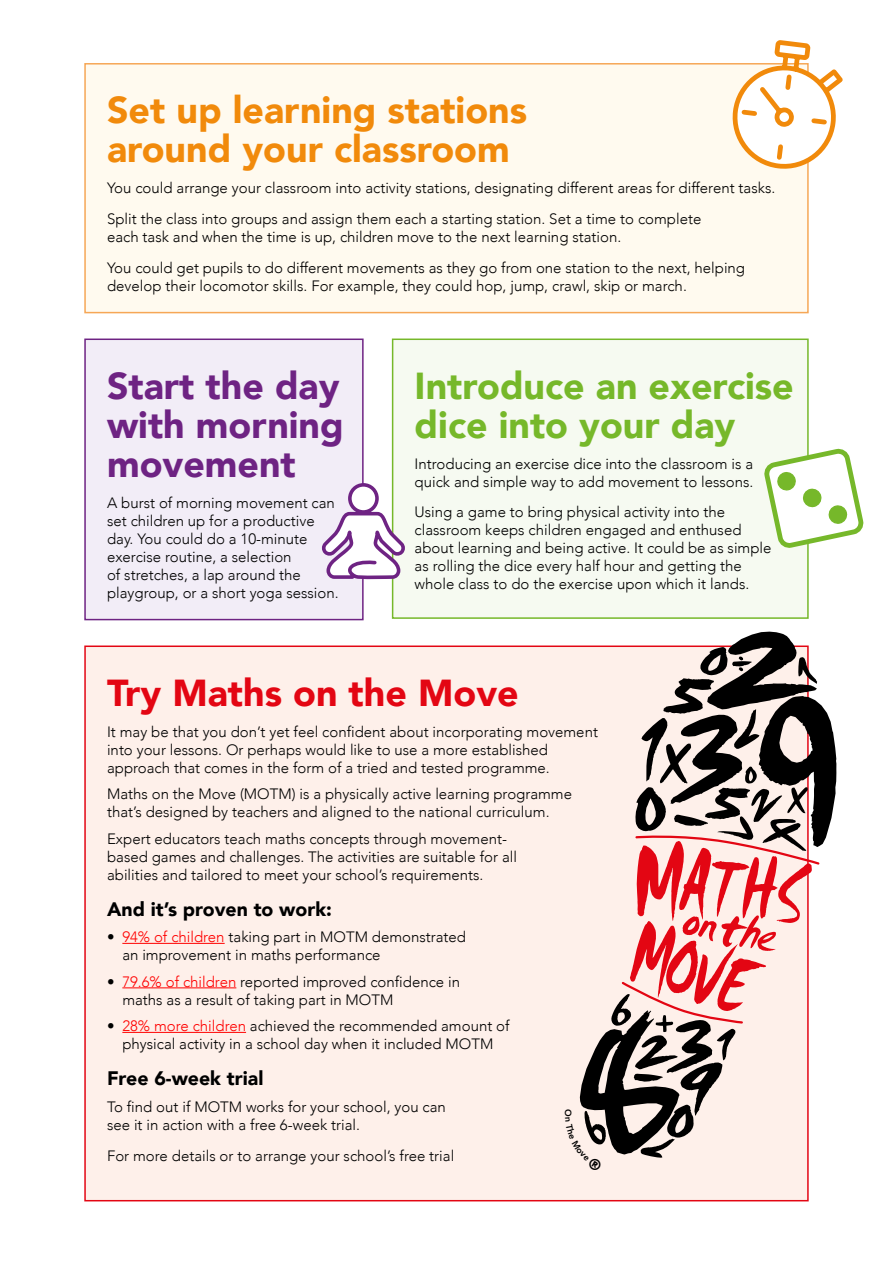
<style>
.page{position:relative;width:893px;height:1263px;background:#fff}
.page>*{position:absolute;margin:0;border:0;box-sizing:border-box;transform-origin:0 0}
.t1{font:900 37.5px/39px "Avenir";color:#f18a0b}
.t2{font:900 37.5px/39px "Avenir";color:#76b82a}
.t3{font:900 37.5px/39px "Avenir";color:#6e2383;text-align:justify}
.t4{font:900 37.5px "Avenir";color:#e30613}
.t5{font:900 19.5px "Avenir";color:#000}
.t6{font:300 15px/18px "Avenir";color:#000}
.s1{color:#f00}
</style>
<div class="page">
<div style="left:85px;top:339px;width:278px;height:281px;background:#f2edf7"></div>
<div style="left:84px;top:338px;width:280px;height:282px;border:2px solid #6e2383"></div>
<div style="left:393px;top:339px;width:415px;height:279px;background:#f6faf1"></div>
<div style="left:392px;top:338px;width:417px;height:281px;border:2px solid #76b82a"></div>
<div style="left:85px;top:646px;width:723px;height:555px;background:#fef0ea"></div>
<hr style="left:122px;top:943px;width:103px;height:1px;background:#f00">
<hr style="left:122px;top:987px;width:114px;height:1px;background:#f00">
<hr style="left:122px;top:1032px;width:124px;height:1px;background:#f00">
<div style="left:85px;top:64px;width:723px;height:249px;background:#fffaef"></div>
<div style="left:84px;top:63px;width:725px;height:250px;border:2px solid #f6a756"></div>
<svg style="left:732px;top:40px;width:111px;height:129px"></svg>
<svg style="left:322px;top:474px;width:83px;height:107px"></svg>
<svg style="left:766px;top:448px;width:98px;height:101px"></svg>
<svg style="left:565px;top:632px;width:271px;height:540px"></svg>
<h1 class="t1" style="left:107px;top:90px;width:422px">Set up learning stations around your classroom</h1>
<p class="t6" style="left:107px;top:173px;width:670px;line-height:30.8px">You could arrange your classroom into activity stations, designating different areas for different tasks.<br>Split the class into groups and assign them each a starting station. Set a time to complete</p>
<p class="t6" style="left:107px;top:221px;width:639px;line-height:30.8px">each task and when the time is up, children move to the next learning station.<br>You could get pupils to do different movements as they go from one station to the next, helping</p>
<p class="t6" style="left:107px;top:276px;width:581px">develop their locomotor skills. For example, they could hop, jump, crawl, skip or march.</p>
<h1 class="t3" style="left:107px;top:365px;width:238px">Start the day with morning movement</h1>
<p class="t6" style="left:107px;top:493px;width:233px">A burst of morning movement can set children up for a productive day. You could do a 10-minute exercise routine, a selection<br>of stretches, a lap around the playgroup, or a short yoga session.</p>
<h1 class="t2" style="left:415px;top:365px;width:381px">Introduce an exercise dice into your day</h1>
<p class="t6" style="left:415px;top:454px;width:340px">Introducing an exercise dice into the classroom is a quick and simple way to add movement to lessons.</p>
<p class="t6" style="left:415px;top:503px;width:358px">Using a game to bring physical activity into the classroom keeps children engaged and enthused about learning and being active. It could be as simple as rolling the dice every half hour and getting the whole class to do the exercise upon which it lands.</p>
<h1 class="t4" style="left:107px;top:661px;width:413px">Try Maths on the Move</h1>
<p class="t6" style="left:107px;top:722px;width:492px">It may be that you don’t yet feel confident about incorporating movement into your lessons. Or perhaps would like to use a more established approach that comes in the form of a tried and tested programme.</p>
<p class="t6" style="left:107px;top:785px;width:466px">Maths on the Move (MOTM) is a physically active learning programme that’s designed by teachers and aligned to the national curriculum.</p>
<p class="t6" style="left:107px;top:829px;width:411px">Expert educators teach maths concepts through movement&shy;based games and challenges. The activities are suitable for all abilities and tailored to meet your school’s requirements.</p>
<h2 class="t5" style="left:107px;top:892px;width:226px">And it’s proven to work:</h2>
<p class="t6" style="left:122px;top:928px;width:345px;text-indent:-15px">• <span class="s1">94% of children</span> taking part in MOTM demonstrated an improvement in maths performance</p>
<p class="t6" style="left:122px;top:972px;width:339px;text-indent:-15px">• <span class="s1">79.6% of children</span> reported improved confidence in maths as a result of taking part in MOTM</p>
<p class="t6" style="left:107px;top:1017px;width:404px;text-align:center">• <span class="s1">28% more children</span> achieved the recommended amount of physical activity in a school day when it included MOTM</p>
<h2 class="t5" style="left:107px;top:1062px;width:158px">Free 6-week trial</h2>
<p class="t6" style="left:107px;top:1098px;width:340px">To find out if MOTM works for your school, you can see it in action with a free 6-week trial.</p>
<p class="t6" style="left:107px;top:1146px;width:349px">For more details or to arrange your school’s free trial</p>
</div>
